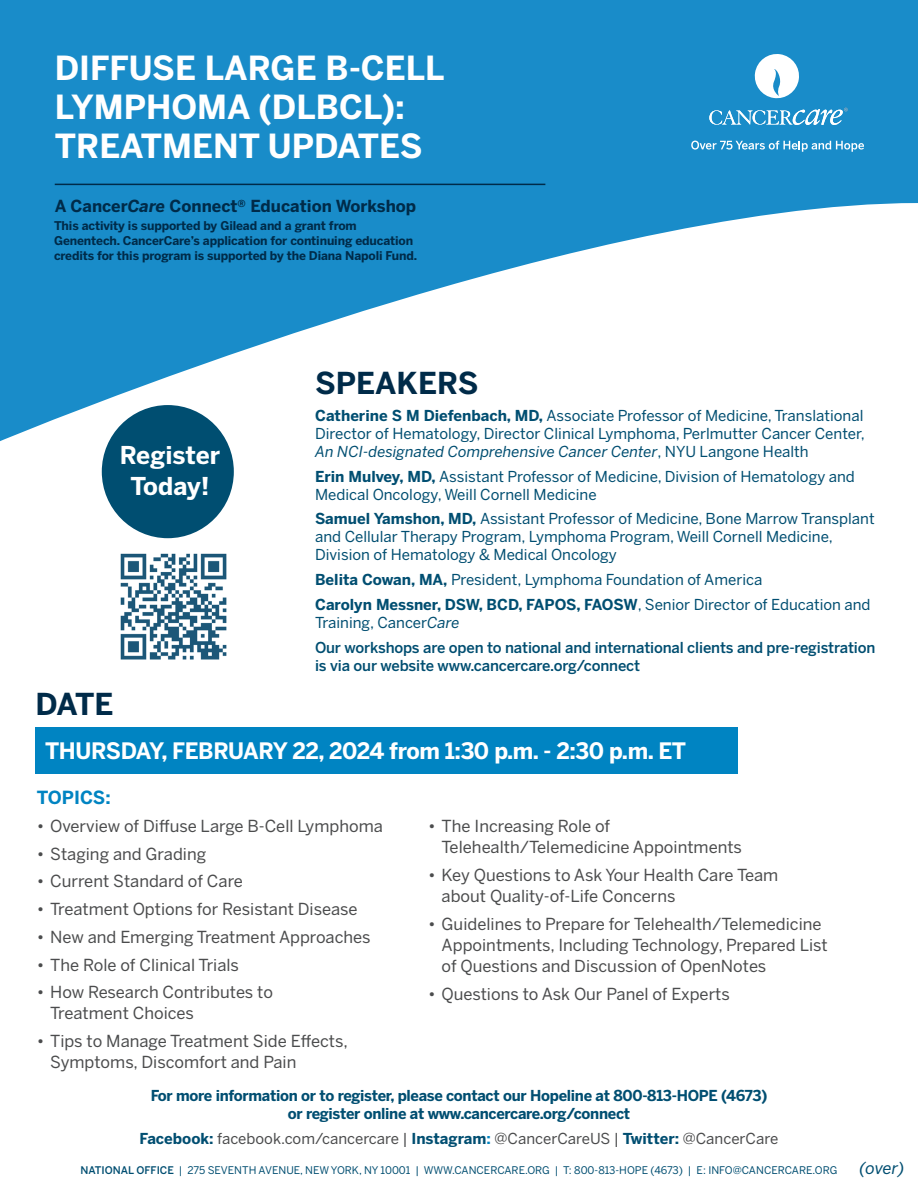
<style>
.page{position:relative;width:918px;height:1188px;background:#fff}
.page>*{position:absolute;margin:0;border:0;box-sizing:border-box;transform-origin:0 0}
.t1{font:700 33px/39px "Benton Sans";color:#fff}
.t2{font:700 30px "Benton Sans";color:#002b49}
.t3{font:700 24.45px "Benton Sans";color:#fff}
.t4{font:700 22.5px "Benton Sans";letter-spacing:-.02em;color:#fff}
.Leadder{font:700 18px "Benton Sans";color:#0084c2}
.t5{font:16.5px/21px "Benton Sans";color:#4b4c4d}
.Main_Intro{font:700 16.5px "Benton Sans";color:#002b49}
.Leadder-2{font:italic 16.5px "Benton Sans";color:#004e71}
.Main_Intro-2{font:15px/18px "Benton Sans";color:#004e71}
.Leadder-3{font:700 15px/18px "Benton Sans";letter-spacing:-.02em;color:#004e71;text-align:center}
.t6{font:500 15px/18px "Benton Sans";letter-spacing:-.01em;color:#004e71}
.Leadder-4{font:15px "Benton Sans";color:#4b4c4d}
.Leadder-5{font:700 12px/15px "Benton Sans";letter-spacing:-.01em;color:#002b49}
.t7{font:10.5px "Benton Sans";color:#004e71}
.s1{font-style:italic}
.s2{font-weight:700}
.s3{font-weight:700;color:#004e71}
.s4{font-weight:700;color:#0084c2}
.s5{font-weight:500}
</style>
<div class="page">
<svg style="left:0;top:0;width:918px;height:441px;fill:#198cc9"></svg>
<svg style="left:753px;top:54px;width:48px;height:46px"></svg>
<svg style="left:709px;top:108px;width:139px;height:17px"></svg>
<svg style="left:691px;top:141px;width:173px;height:11px;background:#57abd7"></svg>
<hr style="left:55px;top:184px;width:490px;height:1px;background:#002b49">
<div style="left:102px;top:405px;width:132px;height:133px;background:#004e71;border-radius:50%"></div>
<div style="left:35px;top:727px;width:703px;height:46px;background:#0084c2"></div>
<img style="left:120px;top:553px;width:107px;height:107px">
<p class="t1" style="left:55px;top:48px;width:391px">DIFFUSE LARGE B-CELL<br>LYMPHOMA (DLBCL):<br>TREATMENT UPDATES</p>
<p class="Main_Intro" style="left:55px;top:197px;width:363px">A Cancer<span class="s1">Care</span> Connect<sup>®</sup> Education Workshop</p>
<p class="Leadder-5" style="left:54px;top:218px;width:365px">This activity is supported by Gilead and a grant from<br>Genentech. CancerCare’s application for continuing education credits for this program is supported by the Diana Napoli Fund.</p>
<p class="t3" style="left:120px;top:440px;width:102px">Register</p>
<p class="t3" style="left:130px;top:471px;width:81px">Today!</p>
<p class="t2" style="left:35px;top:686px;width:80px">DATE</p>
<p class="t2" style="left:315px;top:365px;width:165px">SPEAKERS</p>
<p class="Main_Intro-2" style="left:315px;top:406px;width:551px;text-align:justify"><span class="s2">Catherine S M Diefenbach, MD,</span> Associate Professor of Medicine, Translational Director of Hematology, Director Clinical Lymphoma, Perlmutter Cancer Center, <span class="s1">An NCI-designated Comprehensive Cancer Center</span>, NYU Langone Health</p>
<p class="Main_Intro-2" style="left:315px;top:467px;width:541px"><span class="s2">Erin Mulvey, MD,</span> Assistant Professor of Medicine, Division of Hematology and<br>Medical Oncology, Weill Cornell Medicine</p>
<p class="Main_Intro-2" style="left:315px;top:510px;width:561px"><span class="s2">Samuel Yamshon, MD,</span> Assistant Professor of Medicine, Bone Marrow Transplant and Cellular Therapy Program, Lymphoma Program, Weill Cornell Medicine,<br>Division of Hematology &amp; Medical Oncology</p>
<p class="Main_Intro-2" style="left:315px;top:570px;width:449px"><span class="s2">Belita Cowan, MA,</span> President, Lymphoma Foundation of America</p>
<p class="Main_Intro-2" style="left:315px;top:595px;width:557px"><span class="s2">Carolyn Messner, DSW, BCD, FAPOS, FAOSW</span>, Senior Director of Education and<br>Training, Cancer<span class="s1">Care</span></p>
<p class="t6" style="left:315px;top:638px;width:562px">Our workshops are open to national and international clients and pre-registration is via our website www.cancercare.org/connect</p>
<p class="t4" style="left:45px;top:737px;width:643px">THURSDAY, FEBRUARY 22, 2024 from 1:30 p.m. - 2:30 p.m. ET</p>
<p class="Leadder" style="left:37px;top:787px;width:76px">TOPICS:</p>
<p class="t5" style="left:37px;top:815px;width:348px">• Overview of Diffuse Large B-Cell Lymphoma</p>
<p class="t5" style="left:37px;top:843px;width:171px">• Staging and Grading</p>
<p class="t5" style="left:37px;top:871px;width:208px">• Current Standard of Care</p>
<p class="t5" style="left:37px;top:898px;width:322px">• Treatment Options for Resistant Disease</p>
<p class="t5" style="left:37px;top:926px;width:335px">• New and Emerging Treatment Approaches</p>
<p class="t5" style="left:37px;top:954px;width:204px">• The Role of Clinical Trials</p>
<p class="t5" style="left:50px;top:982px;width:224px;text-indent:-14px">• How Research Contributes to<br>Treatment Choices</p>
<p class="t5" style="left:50px;top:1030px;width:299px;text-indent:-14px">• Tips to Manage Treatment Side Effects,<br>Symptoms, Discomfort and Pain</p>
<p class="t5" style="left:442px;top:816px;width:302px;text-indent:-14px">• The Increasing Role of<br>Telehealth/Telemedicine Appointments</p>
<p class="t5" style="left:442px;top:865px;width:338px;text-indent:-14px">• Key Questions to Ask Your Health Care Team about Quality-of-Life Concerns</p>
<p class="t5" style="left:442px;top:913px;width:388px;text-indent:-14px">• Guidelines to Prepare for Telehealth/Telemedicine<br>Appointments, Including Technology, Prepared List of Questions and Discussion of OpenNotes</p>
<p class="t5" style="left:428px;top:983px;width:303px">• Questions to Ask Our Panel of Experts</p>
<p class="Leadder-3" style="left:151px;top:1087px;width:618px">For more information or to register, please contact our Hopeline at 800-813-HOPE (4673) or register online at www.cancercare.org/connect</p>
<p class="Leadder-4" style="left:140px;top:1130px;width:640px"><span class="s3">Facebook:</span> facebook.com/cancercare | <span class="s3">Instagram</span><span class="s4">:</span> @CancerCareUS | <span class="s3">Twitter:</span> @CancerCare</p>
<p class="t7" style="left:81px;top:1164px;width:758px"><span class="s5">NATIONAL OFFICE</span> | 275 SEVENTH AVENUE, NEW YORK, NY 10001 | WWW.CANCERCARE.ORG | T: 800-813-HOPE (4673) | E: INFO@CANCERCARE.ORG</p>
<p class="Leadder-2" style="left:859px;top:1158px;width:47px">(over)</p>
</div>
